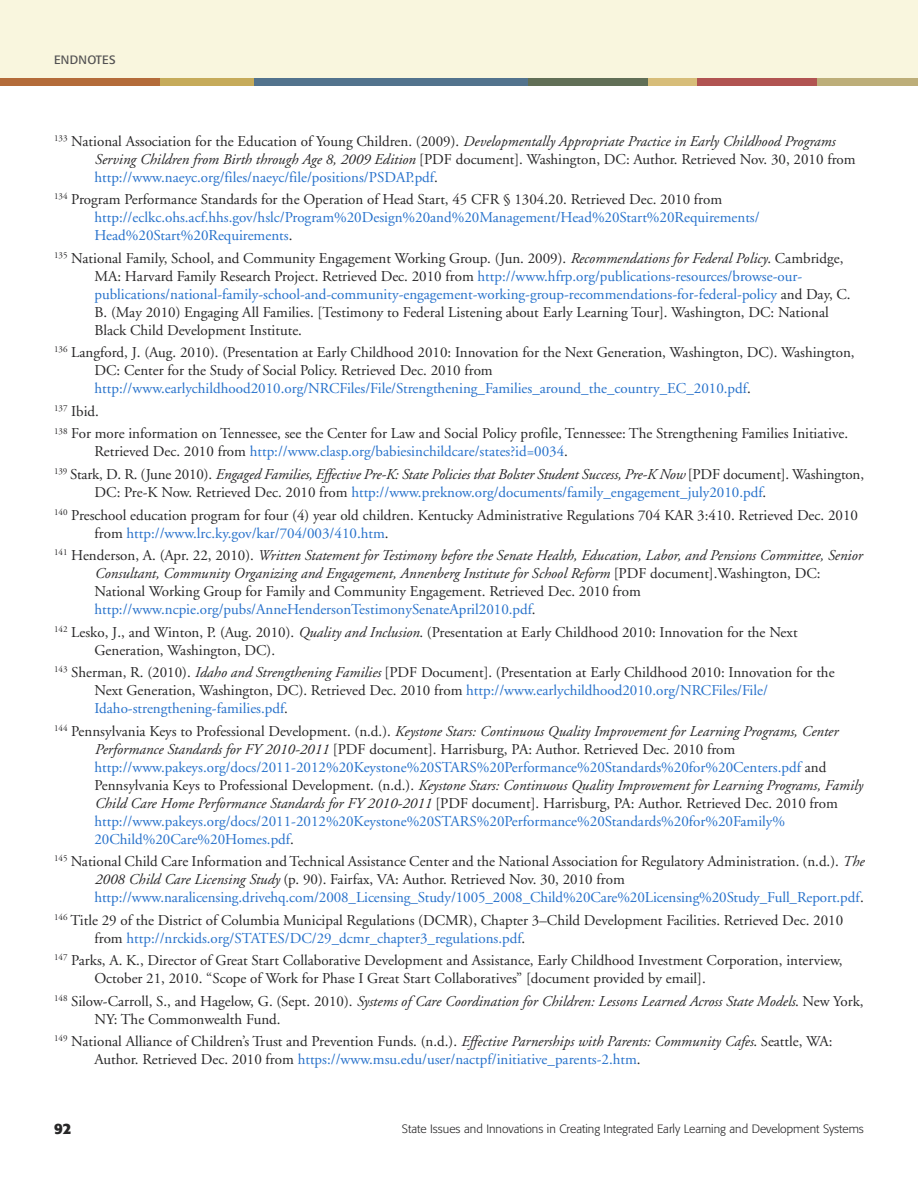
<style>
.page{position:relative;width:918px;height:1188px;background:#fff}
.page>*{position:absolute;margin:0;border:0;box-sizing:border-box;transform-origin:0 0}
.t1{font:15px/18px "Adobe Garamond";color:#272627}
.t2{font:italic 15px/18px "Adobe Garamond";color:#272627}
.t3{font:15px/18px "Adobe Garamond";color:#2671cb}
.t4{font:700 15px "Formata";color:#272627}
.t5{font:300 12px "Formata";color:#272627}
.t6{font:12px "Formata";letter-spacing:.025em;color:#525152}
.s1{font-style:italic}
.s2{color:#2671cb}
.s3{color:#272627}
.s4{font-style:italic;color:#272627}
.s5{font-style:normal}
.s6{font-style:normal;color:#2671cb}
</style>
<div class="page">
<div style="left:0;top:0;width:918px;height:81px;background:#f9f6de"></div>
<div style="left:0;top:79px;width:161px;height:7px;background:#b46c3a"></div>
<div style="left:251px;top:79px;width:278px;height:7px;background:#53738d"></div>
<div style="left:160px;top:79px;width:94px;height:7px;background:#c6ab5a"></div>
<div style="left:528px;top:79px;width:120px;height:7px;background:#616f56"></div>
<div style="left:697px;top:79px;width:120px;height:7px;background:#b15451"></div>
<div style="left:648px;top:79px;width:49px;height:7px;background:#d7bd79"></div>
<div style="left:817px;top:79px;width:101px;height:7px;background:#bdae79"></div>
<p class="t6" style="left:54px;top:54px;width:63px">ENDNOTES</p>
<p class="t1" style="left:94px;top:133px;width:763px;text-indent:-40px"><sup>133</sup> National Association for the Education of Young Children. (2009). <span class="s1">Developmentally Appropriate Practice in Early Childhood Programs<br>Serving Children from Birth through Age 8, 2009 Edition</span> [PDF document]. Washington, DC: Author. Retrieved Nov. 30, 2010 from <span class="s2">http://www.naeyc.org/files/naeyc/file/positions/PSDAP.pdf</span>.</p>
<p class="t1" style="left:54px;top:192px;width:670px"><sup>134</sup> Program Performance Standards for the Operation of Head Start, 45 CFR § 1304.20. Retrieved Dec. 2010 from</p>
<p class="t3" style="left:94px;top:210px;width:667px">http://eclkc.ohs.acf.hhs.gov/hslc/Program%20Design%20and%20Management/Head%20Start%20Requirements/</p>
<p class="t3" style="left:94px;top:228px;width:199px">Head%20Start%20Requirements<span class="s3">.</span></p>
<p class="t3" style="left:94px;top:250px;width:758px;text-indent:-40px"><sup>135</sup> <span class="s3">National Family, School, and Community Engagement Working Group. (Jun. 2009).</span> <span class="s4">Recommendations for Federal Policy</span><span class="s3">. Cambridge,<br>MA: Harvard Family Research Project. Retrieved Dec. 2010 from</span> http://www.hfrp.org/publications-resources/browse-our&shy;publications/national-family-school-and-community-engagement-working-group-recommendations-for-federal-policy <span class="s3">and Day, C.</span></p>
<p class="t1" style="left:94px;top:304px;width:736px">B. (May 2010) Engaging All Families. [Testimony to Federal Listening about Early Learning Tour]. Washington, DC: National<br>Black Child Development Institute.</p>
<p class="t1" style="left:94px;top:345px;width:762px;text-indent:-40px"><sup>136</sup> Langford, J. (Aug. 2010). (Presentation at Early Childhood 2010: Innovation for the Next Generation, Washington, DC). Washington,<br>DC: Center for the Study of Social Policy. Retrieved Dec. 2010 from <span class="s2">http://www.earlychildhood2010.org/NRCFiles/File/Strengthening_Families_around_the_country_EC_2010.pdf</span>.</p>
<p class="t1" style="left:54px;top:401px;width:796px;line-height:22.5px"><sup>137</sup> Ibid.<br><sup>138</sup> For more information on Tennessee, see the Center for Law and Social Policy profile, Tennessee: The Strengthening Families Initiative.</p>
<p class="t2" style="left:54px;top:442px;width:812px;line-height:22.5px;text-indent:40px"><span class="s5">Retrieved Dec. 2010 from</span> <span class="s6">http://www.clasp.org/babiesinchildcare/states?id=0034</span><span class="s5">.<br></span><sup>139</sup> <span class="s5">Stark, D. R. (June 2010).</span> Engaged Families, Effective Pre-K: State Policies that Bolster Student Success, Pre-K Now <span class="s5">[PDF document]. Washington,</span></p>
<p class="t1" style="left:54px;top:482px;width:806px;line-height:22.5px;text-indent:41px">DC: Pre-K Now. Retrieved Dec. 2010 from <span class="s2">http://www.preknow.org/documents/family_engagement_july2010.pdf</span>.<br><sup>140</sup> Preschool education program for four (4) year old children. Kentucky Administrative Regulations 704 KAR 3:410. Retrieved Dec. 2010</p>
<p class="t2" style="left:54px;top:523px;width:810px;line-height:22.5px;text-indent:41px"><span class="s5">from</span> <span class="s6">http://www.lrc.ky.gov/kar/704/003/410.htm</span><span class="s5">.<br></span><sup>141</sup> <span class="s5">Henderson, A. (Apr. 22, 2010).</span> Written Statement for Testimony before the Senate Health, Education, Labor, and Pensions Committee, Senior</p>
<p class="t1" style="left:94px;top:566px;width:728px"><span class="s1">Consultant, Community Organizing and Engagement, Annenberg Institute for School Reform</span> [PDF document].Washington, DC:<br>National Working Group for Family and Community Engagement. Retrieved Dec. 2010 from <span class="s2">http://www.ncpie.org/pubs/AnneHendersonTestimonySenateApril2010.pdf</span>.</p>
<p class="t1" style="left:95px;top:624px;width:705px;text-indent:-41px"><sup>142</sup> Lesko, J., and Winton, P. (Aug. 2010). <span class="s1">Quality and Inclusion</span>. (Presentation at Early Childhood 2010: Innovation for the Next<br>Generation, Washington, DC).</p>
<p class="t1" style="left:94px;top:665px;width:742px;text-indent:-40px"><sup>143</sup> Sherman, R. (2010). <span class="s1">Idaho and Strengthening Families</span> [PDF Document]. (Presentation at Early Childhood 2010: Innovation for the<br>Next Generation, Washington, DC). Retrieved Dec. 2010 from <span class="s2">http://www.earlychildhood2010.org/NRCFiles/File/<br>Idaho-strengthening-families.pdf</span>.</p>
<p class="t2" style="left:94px;top:723px;width:770px;text-indent:-40px"><sup>144</sup> <span class="s5">Pennsylvania Keys to Professional Development. (n.d.).</span> Keystone Stars: Continuous Quality Improvement for Learning Programs, Center Performance Standards for FY 2010-2011 <span class="s5">[PDF document]. Harrisburg, PA: Author. Retrieved Dec. 2010 from </span><span class="s6">http://www.pakeys.org/docs/2011-2012%20Keystone%20STARS%20Performance%20Standards%20for%20Centers.pdf</span> <span class="s5">and Pennsylvania Keys to Professional Development. (n.d.).</span> Keystone Stars: Continuous Quality Improvement for Learning Programs, Family Child Care Home Performance Standards for FY 2010-2011 <span class="s5">[PDF document]. Harrisburg, PA: Author. Retrieved Dec. 2010 from</span></p>
<p class="t3" style="left:94px;top:813px;width:692px">http://www.pakeys.org/docs/2011-2012%20Keystone%20STARS%20Performance%20Standards%20for%20Family%</p>
<p class="t3" style="left:94px;top:831px;width:201px">20Child%20Care%20Homes.pdf<span class="s3">.</span></p>
<p class="t1" style="left:94px;top:854px;width:771px;text-indent:-40px"><sup>145</sup> National Child Care Information and Technical Assistance Center and the National Association for Regulatory Administration. (n.d.). <span class="s1">The<br>2008 Child Care Licensing Study</span> (p. 90). Fairfax, VA: Author. Retrieved Nov. 30, 2010 from <span class="s2">http://www.naralicensing.drivehq.com/2008_Licensing_Study/1005_2008_Child%20Care%20Licensing%20Study_Full_Report.pdf</span>.</p>
<p class="t1" style="left:94px;top:912px;width:750px;text-indent:-40px"><sup>146</sup> Title 29 of the District of Columbia Municipal Regulations (DCMR), Chapter 3–Child Development Facilities. Retrieved Dec. 2010 from <span class="s2">http://nrckids.org/STATES/DC/29_dcmr_chapter3_regulations.pdf</span>.</p>
<p class="t1" style="left:94px;top:953px;width:750px;text-indent:-40px"><sup>147</sup> Parks, A. K., Director of Great Start Collaborative Development and Assistance, Early Childhood Investment Corporation, interview,<br>October 21, 2010. “Scope of Work for Phase I Great Start Collaboratives” [document provided by email].</p>
<p class="t1" style="left:94px;top:993px;width:771px;text-indent:-40px"><sup>148</sup> Silow-Carroll, S., and Hagelow, G. (Sept. 2010). <span class="s1">Systems of Care Coordination for Children: Lessons Learned Across State Models</span>. New York,<br>NY: The Commonwealth Fund.</p>
<p class="t1" style="left:94px;top:1034px;width:739px;text-indent:-40px"><sup>149</sup> National Alliance of Children’s Trust and Prevention Funds. (n.d.). <span class="s1">Effective Parnerships with Parents: Community Cafes</span>. Seattle, WA:<br>Author. Retrieved Dec. 2010 from <span class="s2">https://www.msu.edu/user/nactpf/initiative_parents-2.htm</span>.</p>
<p class="t4" style="left:54px;top:1122px;width:19px">92</p>
<p class="t5" style="left:402px;top:1123px;width:464px">State Issues and Innovations in Creating Integrated Early Learning and Development Systems</p>
</div>
